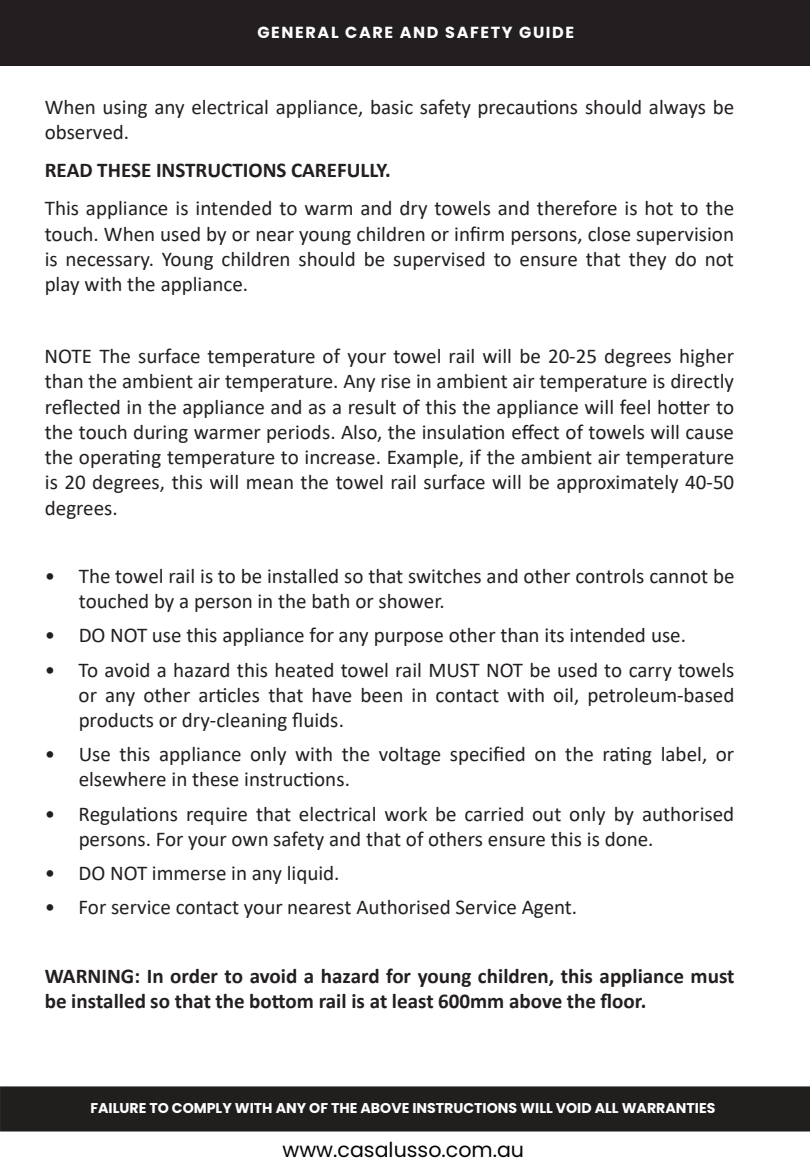
<style>
.page{position:relative;width:810px;height:1170px;background:#fff}
.page>*{position:absolute;margin:0;border:0;box-sizing:border-box;transform-origin:0 0}
.t1{font:21.15px "Calibri";letter-spacing:-.005em;color:#231f20}
.t2{font:21px/25.2px "Calibri";color:#231f20}
.t3{font:700 21px/25.2px "Calibri";color:#231f20}
.t4{font:20.55px "Poppins";color:#050504}
.t5{font:700 16.05px "Poppins";letter-spacing:.1em;color:#fff}
.t6{font:700 14.1px "Poppins";color:#fff}
</style>
<div class="page">
<div style="left:0;top:0;width:810px;height:65px;background:#231f20"></div>
<div style="left:0;top:1086px;width:810px;height:46px;background:#211e1e"></div>
<p class="t5" style="left:257px;top:24px;width:318px">GENERAL CARE AND SAFETY GUIDE</p>
<p class="t2" style="left:45px;top:94px;width:691px">When using any electrical appliance, basic safety precautions should always be observed.</p>
<p class="t3" style="left:45px;top:158px;width:347px">READ THESE INSTRUCTIONS CAREFULLY.</p>
<p class="t2" style="left:45px;top:195px;width:691px;text-align:justify">This appliance is intended to warm and dry towels and therefore is hot to the touch. When used by or near young children or infirm persons, close supervision is necessary. Young children should be supervised to ensure that they do not play with the appliance.</p>
<p class="t2" style="left:45px;top:343px;width:691px;text-align:justify">NOTE The surface temperature of your towel rail will be 20-25 degrees higher than the ambient air temperature. Any rise in ambient air temperature is directly reflected in the appliance and as a result of this the appliance will feel hotter to the touch during warmer periods. Also, the insulation effect of towels will cause</p>
<p class="t1" style="left:45px;top:442px;width:691px">the operating temperature to increase. Example, if the ambient air temperature</p>
<p class="t2" style="left:45px;top:469px;width:691px">is 20 degrees, this will mean the towel rail surface will be approximately 40-50 degrees.</p>
<p class="t2" style="left:79px;top:563px;width:657px;text-indent:-34px">• The towel rail is to be installed so that switches and other controls cannot be touched by a person in the bath or shower.</p>
<p class="t2" style="left:45px;top:622px;width:643px">• DO NOT use this appliance for any purpose other than its intended use.</p>
<p class="t2" style="left:79px;top:656px;width:657px;text-align:justify;text-indent:-34px">• To avoid a hazard this heated towel rail MUST NOT be used to carry towels or any other articles that have been in contact with oil, petroleum-based products or dry-cleaning fluids.</p>
<p class="t2" style="left:79px;top:741px;width:657px;text-indent:-34px">• Use this appliance only with the voltage specified on the rating label, or elsewhere in these instructions.</p>
<p class="t2" style="left:79px;top:800px;width:657px;text-indent:-34px">• Regulations require that electrical work be carried out only by authorised persons. For your own safety and that of others ensure this is done.</p>
<p class="t2" style="left:45px;top:860px;width:296px">• DO NOT immerse in any liquid.</p>
<p class="t2" style="left:45px;top:894px;width:534px">• For service contact your nearest Authorised Service Agent.</p>
<p class="t3" style="left:45px;top:963px;width:691px">WARNING: In order to avoid a hazard for young children, this appliance must be installed so that the bottom rail is at least 600mm above the floor.</p>
<p class="t6" style="left:90px;top:1100px;width:627px">FAILURE TO COMPLY WITH ANY OF THE ABOVE INSTRUCTIONS WILL VOID ALL WARRANTIES</p>
<p class="t4" style="left:283px;top:1138px;width:243px">www.casalusso.com.au</p>
</div>
